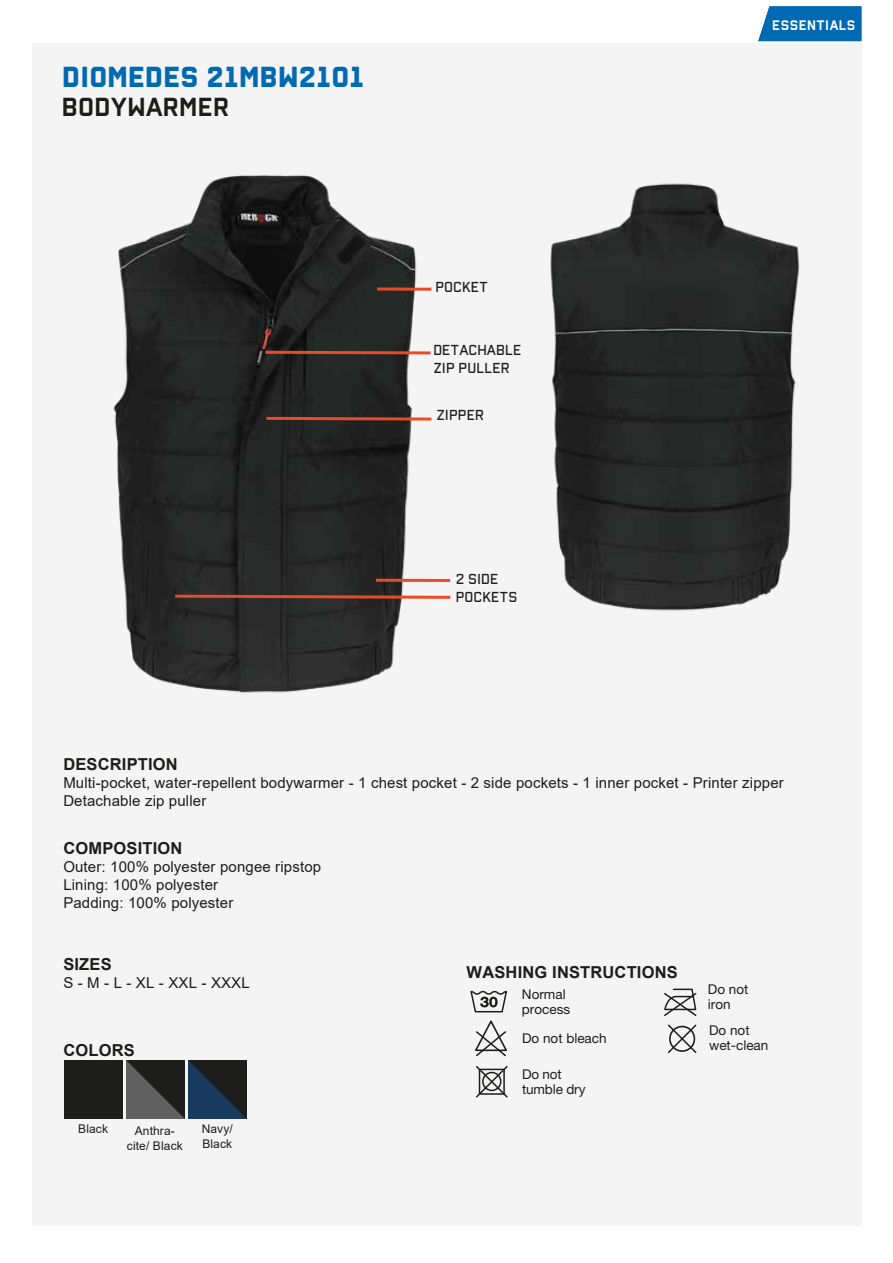
<style>
.page{position:relative;width:893px;height:1263px;background:#fff}
.page>*{position:absolute;margin:0;border:0;box-sizing:border-box;transform-origin:0 0}
.t1{font:500 30px "Reload Alt";letter-spacing:.01em;color:#0069b4}
.t2{font:27px "Reload Alt";letter-spacing:.01em;color:#1d1d1b}
.t3{font:700 16.5px "Arial";letter-spacing:.01em;color:#1d1d1b}
.t4{font:15px/18px "Arial";letter-spacing:.01em;color:#1d1d1b}
.t5{font:300 15px/18px "Reload Alt";color:#1d1d1b}
.t6{font:14.25px "Reload Alt";letter-spacing:.03em;color:#fff}
.t7{font:13.5px/15px "Helvetica Neue LT Std";color:#1d1d1b}
.t8{font:12px/14.4px "Arial";letter-spacing:.01em;color:#1d1d1b;text-align:center}
</style>
<div class="page">
<div style="left:32px;top:43px;width:829px;height:1182px;background:#f4f4f4"></div>
<svg style="left:758px;top:6px;width:103px;height:35px;background:#0f71b8"></svg>
<img style="left:550px;top:174px;width:312px;height:446px">
<img style="left:158px;top:175px;width:259px;height:518px">
<img style="left:113px;top:234px;width:45px;height:855px">
<img style="left:126px;top:1060px;width:58px;height:58px">
<div style="left:64px;top:1060px;width:58px;height:58px;background:#1d1d1c"></div>
<img style="left:188px;top:1060px;width:58px;height:58px">
<svg style="left:373px;top:577px;width:78px;height:6px"></svg>
<svg style="left:172px;top:593px;width:279px;height:7px;background:#8e4c3c"></svg>
<svg style="left:374px;top:286px;width:58px;height:6px"></svg>
<svg style="left:263px;top:415px;width:169px;height:7px"></svg>
<svg style="left:262px;top:349px;width:169px;height:7px"></svg>
<svg style="left:475px;top:1020px;width:32px;height:37px"></svg>
<svg style="left:476px;top:1065px;width:32px;height:33px"></svg>
<svg style="left:668px;top:1024px;width:29px;height:29px"></svg>
<svg style="left:470px;top:990px;width:37px;height:23px"></svg>
<svg style="left:664px;top:988px;width:33px;height:28px"></svg>
<h1 class="t1" style="left:62px;top:59px;width:304px">DIOMEDES 21MBW2101</h1>
<h2 class="t2" style="left:62px;top:91px;width:169px">BODYWARMER</h2>
<p class="t5" style="left:435px;top:279px;width:54px">POCKET</p>
<p class="t5" style="left:433px;top:341px;width:90px">DETACHABLE<br>ZIP PULLER</p>
<p class="t5" style="left:436px;top:406px;width:49px">ZIPPER</p>
<p class="t5" style="left:456px;top:570px;width:63px">2 SIDE<br>POCKETS</p>
<p class="t6" style="left:772px;top:16px;width:85px">ESSENTIALS</p>
<p class="t3" style="left:63px;top:753px;width:116px">DESCRIPTION</p>
<p class="t4" style="left:63px;top:774px;width:722px">Multi-pocket, water-repellent bodywarmer - 1 chest pocket - 2 side pockets - 1 inner pocket - Printer zipper<br>Detachable zip puller</p>
<p class="t3" style="left:63px;top:837px;width:120px">COMPOSITION</p>
<p class="t4" style="left:63px;top:858px;width:259px">Outer: 100% polyester pongee ripstop<br>Lining: 100% polyester<br>Padding: 100% polyester</p>
<p class="t3" style="left:63px;top:952px;width:50px">SIZES</p>
<p class="t4" style="left:63px;top:973px;width:188px">S - M - L - XL - XXL - XXXL</p>
<p class="t3" style="left:63px;top:1039px;width:73px">COLORS</p>
<p class="t8" style="left:78px;top:1122px;width:31px">Black</p>
<p class="t8" style="left:202px;top:1122px;width:33px;text-align:left">Navy/<br>Black</p>
<p class="t8" style="left:127px;top:1124px;width:57px">Anthra&shy;cite/ Black</p>
<p class="t3" style="left:467px;top:961px;width:213px">WASHING INSTRUCTIONS</p>
<p class="t7" style="left:522px;top:986px;width:50px">Normal process</p>
<p class="t7" style="left:522px;top:1030px;width:86px">Do not bleach</p>
<p class="t7" style="left:522px;top:1066px;width:65px">Do not tumble dry</p>
<p class="t7" style="left:708px;top:981px;width:42px">Do not iron</p>
<p class="t7" style="left:709px;top:1022px;width:61px">Do not wet-clean</p>
</div>
